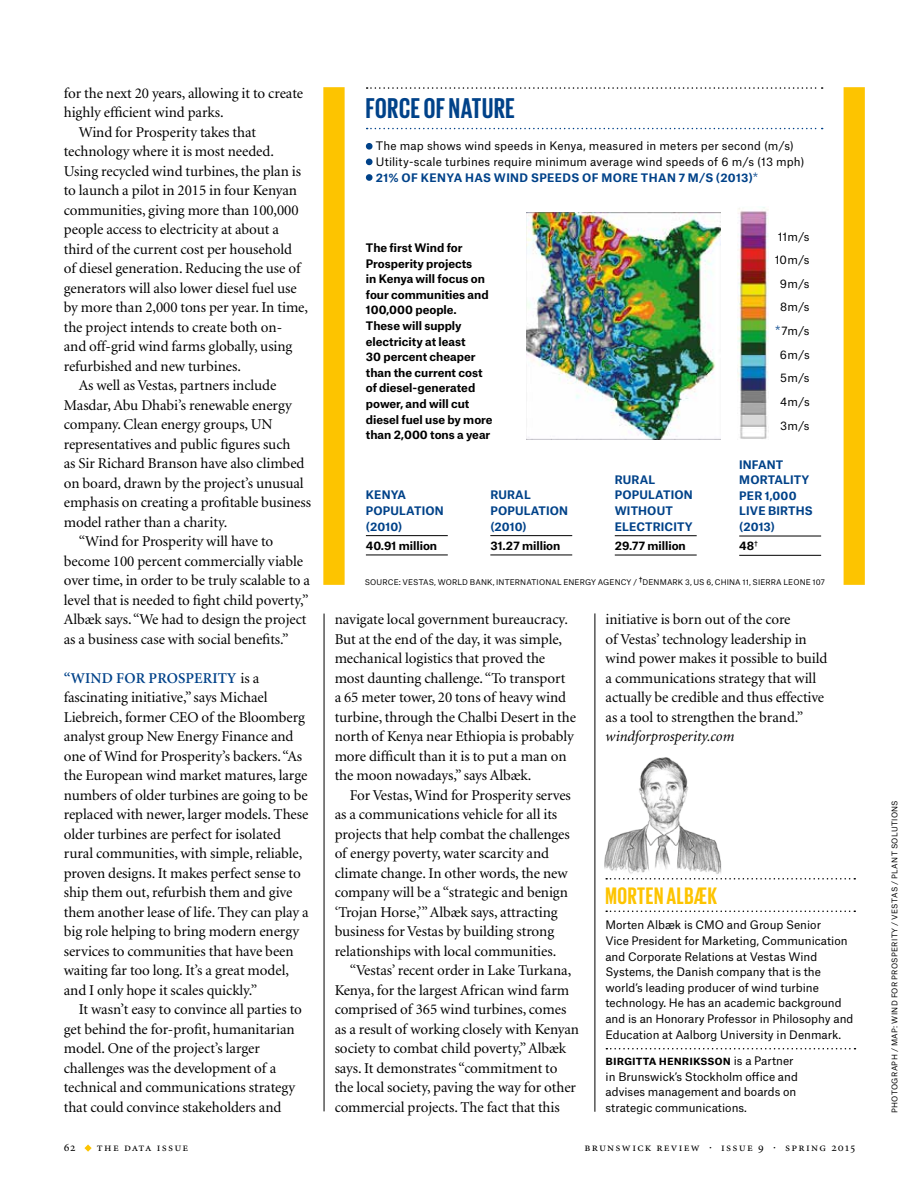
<style>
.page{position:relative;width:919px;height:1191px;background:#fff}
.page>*{position:absolute;margin:0;border:0;box-sizing:border-box;transform-origin:0 0}
.t1{font:700 29.25px "Giorgio Sans";letter-spacing:.025em;color:#004289}
.t2{font:700 24.3px "Giorgio Sans";letter-spacing:.025em;color:#fdc400}
.t3{font:15px/19.5px "Minion";letter-spacing:-.005em;color:#000}
.t4{font:15px "Minion Semibold SC";letter-spacing:.01em;color:#004289}
.t5{font:italic 15px "Minion";letter-spacing:-.005em;color:#000}
.t6{font:12px "Minion Regular SC";letter-spacing:.105em;color:#000}
.t7{font:11.25px/15.6px "Atlas Grotesk";color:#000}
.t8{font:700 11.25px/15.6px "Atlas Grotesk";color:#000}
.t9{font:700 11.25px/15.6px "Atlas Grotesk";letter-spacing:.01em;color:#004289}
.t10{font:7.5px "Atlas Grotesk";letter-spacing:.02em;color:#000}
.t11{font:7.5px "Atlas Grotesk";letter-spacing:.04em;color:#000}
.s1{font-family:"Minion";color:#000}
.s2{font-weight:700;color:#004289}
.s3{font-weight:300;font-size:12px;color:#004289}
.s4{font-weight:300;font-size:12px}
.s5{font-weight:700}
</style>
<div class="page">
<svg style="left:84px;top:1144px;width:8px;height:7px"></svg>
<hr style="left:324px;top:613px;width:1px;height:498px;background:#000">
<hr style="left:594px;top:613px;width:1px;height:498px;background:#000">
<img style="left:605px;top:757px;width:117px;height:117px">
<svg style="left:606px;top:878px;width:249px;height:1px"></svg>
<svg style="left:606px;top:910px;width:249px;height:2px"></svg>
<svg style="left:606px;top:1048px;width:249px;height:1px"></svg>
<div style="left:323px;top:87px;width:21px;height:498px;background:#fdc400"></div>
<div style="left:843px;top:87px;width:21px;height:498px;background:#fdc400"></div>
<svg style="left:366px;top:87px;width:456px;height:2px"></svg>
<svg style="left:366px;top:128px;width:456px;height:1px"></svg>
<svg style="left:366px;top:143px;width:6px;height:7px"></svg>
<svg style="left:366px;top:159px;width:6px;height:6px"></svg>
<svg style="left:366px;top:174px;width:6px;height:7px"></svg>
<hr style="left:366px;top:535px;width:82px;height:1px;background:#000">
<hr style="left:366px;top:554px;width:82px;height:1px;background:#000">
<hr style="left:490px;top:535px;width:82px;height:1px;background:#000">
<hr style="left:490px;top:554px;width:82px;height:1px;background:#000">
<hr style="left:614px;top:535px;width:82px;height:1px;background:#000">
<hr style="left:614px;top:555px;width:82px;height:1px;background:#000">
<hr style="left:739px;top:536px;width:82px;height:1px;background:#000">
<hr style="left:739px;top:555px;width:82px;height:1px;background:#000">
<img style="left:526px;top:213px;width:194px;height:226px">
<img style="left:737px;top:207px;width:31px;height:232px">
<p class="t3" style="left:64px;top:84px;width:241px">for the next 20 years, allowing it to create</p>
<p class="t3" style="left:64px;top:103px;width:161px">highly efficient wind parks.</p>
<p class="t3" style="left:79px;top:123px;width:179px">Wind for Prosperity takes that</p>
<p class="t3" style="left:64px;top:142px;width:212px">technology where it is most needed.</p>
<p class="t3" style="left:64px;top:162px;width:239px">Using recycled wind turbines, the plan is</p>
<p class="t3" style="left:64px;top:181px;width:235px">to launch a pilot in 2015 in four Kenyan</p>
<p class="t3" style="left:64px;top:201px;width:236px">communities, giving more than 100,000</p>
<p class="t3" style="left:64px;top:220px;width:217px">people access to electricity at about a</p>
<p class="t3" style="left:64px;top:240px;width:230px">third of the current cost per household</p>
<p class="t3" style="left:64px;top:259px;width:238px">of diesel generation. Reducing the use of</p>
<p class="t3" style="left:64px;top:279px;width:234px">generators will also lower diesel fuel use</p>
<p class="t3" style="left:64px;top:298px;width:246px">by more than 2,000 tons per year. In time,</p>
<p class="t3" style="left:64px;top:318px;width:220px">the project intends to create both on-</p>
<p class="t3" style="left:64px;top:337px;width:230px">and off-grid wind farms globally, using</p>
<p class="t3" style="left:64px;top:357px;width:179px">refurbished and new turbines.</p>
<p class="t3" style="left:79px;top:376px;width:199px">As well as Vestas, partners include</p>
<p class="t3" style="left:64px;top:396px;width:229px">Masdar, Abu Dhabi’s renewable energy</p>
<p class="t3" style="left:64px;top:415px;width:210px">company. Clean energy groups, UN</p>
<p class="t3" style="left:64px;top:435px;width:228px">representatives and public figures such</p>
<p class="t3" style="left:64px;top:454px;width:242px">as Sir Richard Branson have also climbed</p>
<p class="t3" style="left:64px;top:474px;width:241px">on board, drawn by the project’s unusual</p>
<p class="t3" style="left:64px;top:493px;width:249px">emphasis on creating a profitable business</p>
<p class="t3" style="left:64px;top:513px;width:165px">model rather than a charity.</p>
<p class="t3" style="left:79px;top:532px;width:196px">“Wind for Prosperity will have to</p>
<p class="t3" style="left:64px;top:552px;width:241px">become 100 percent commercially viable</p>
<p class="t3" style="left:64px;top:571px;width:248px">over time, in order to be truly scalable to a</p>
<p class="t3" style="left:64px;top:591px;width:246px">level that is needed to fight child poverty,”</p>
<p class="t3" style="left:64px;top:610px;width:244px">Albæk says. “We had to design the project</p>
<p class="t3" style="left:64px;top:630px;width:226px">as a business case with social benefits.”</p>
<p class="t4" style="left:64px;top:670px;width:197px">“WIND FOR PROSPERITY <span class="s1">is a</span></p>
<p class="t3" style="left:64px;top:688px;width:246px">fascinating initiative,” says Michael Liebreich, former CEO of the Bloomberg analyst group New Energy Finance and one of Wind for Prosperity’s backers. “As the European wind market matures, large numbers of older turbines are going to be replaced with newer, larger models. These older turbines are perfect for isolated rural communities, with simple, reliable, proven designs. It makes perfect sense to ship them out, refurbish them and give them another lease of life. They can play a big role helping to bring modern energy services to communities that have been waiting far too long. It’s a great model, and I only hope it scales quickly.”</p>
<p class="t3" style="left:64px;top:1000px;width:240px;text-indent:15px">It wasn’t easy to convince all parties to get behind the for-profit, humanitarian model. One of the project’s larger challenges was the development of a technical and communications strategy that could convince stakeholders and</p>
<h1 class="t1" style="left:366px;top:93px;width:150px">FORCE OF NATURE</h1>
<p class="t7" style="left:376px;top:137px;width:430px">The map shows wind speeds in Kenya, measured in meters per second (m/s)<br>Utility-scale turbines require minimum average wind speeds of 6 m/s (13 mph)<br><span class="s2">21% OF KENYA HAS WIND SPEEDS OF MORE THAN 7 M/S (2013)</span><span class="s3">*</span></p>
<p class="t8" style="left:366px;top:239px;width:128px">The first Wind for<br>Prosperity projects<br>in Kenya will focus on four communities and<br>100,000 people.<br>These will supply electricity at least<br>30 percent cheaper than the current cost of diesel-generated power, and will cut diesel fuel use by more than 2,000 tons a year</p>
<p class="t9" style="left:366px;top:486px;width:79px">KENYA<br>POPULATION (2010)</p>
<p class="t8" style="left:366px;top:537px;width:73px">40.91 million</p>
<p class="t9" style="left:490px;top:486px;width:79px">RURAL<br>POPULATION (2010)</p>
<p class="t8" style="left:490px;top:537px;width:72px">31.27 million</p>
<p class="t9" style="left:614px;top:470px;width:79px">RURAL<br>POPULATION<br>WITHOUT<br>ELECTRICITY</p>
<p class="t8" style="left:614px;top:537px;width:73px">29.77 million</p>
<p class="t7" style="left:774px;top:223px;width:36px;line-height:23.7px;text-align:center">11m/s<br>10m/s<br>9m/s<br>8m/s <span class="s3">*</span>7m/s<br>6m/s<br>5m/s<br>4m/s<br>3m/s</p>
<p class="t9" style="left:739px;top:455px;width:75px">INFANT<br>MORTALITY<br>PER 1,000<br>LIVE BIRTHS (2013)</p>
<p class="t8" style="left:739px;top:537px;width:20px">48<span class="s4">†</span></p>
<p class="t10" style="left:365px;top:576px;width:461px">SOURCE: VESTAS, WORLD BANK, INTERNATIONAL ENERGY AGENCY / <span class="s4">†</span>DENMARK 3, US 6, CHINA 11, SIERRA LEONE 107</p>
<p class="t3" style="left:334px;top:610px;width:243px">navigate local government bureaucracy.<br>But at the end of the day, it was simple, mechanical logistics that proved the most daunting challenge. “To transport<br>a 65 meter tower, 20 tons of heavy wind turbine, through the Chalbi Desert in the north of Kenya near Ethiopia is probably more difficult than it is to put a man on the moon nowadays,” says Albæk.</p>
<p class="t3" style="left:349px;top:786px;width:223px">For Vestas, Wind for Prosperity serves</p>
<p class="t3" style="left:334px;top:805px;width:224px">as a communications vehicle for all its</p>
<p class="t3" style="left:334px;top:825px;width:236px">projects that help combat the challenges</p>
<p class="t3" style="left:334px;top:844px;width:216px">of energy poverty, water scarcity and</p>
<p class="t3" style="left:334px;top:864px;width:234px">climate change. In other words, the new</p>
<p class="t3" style="left:334px;top:883px;width:235px">company will be a “strategic and benign</p>
<p class="t3" style="left:334px;top:903px;width:224px">‘Trojan Horse,’” Albæk says, attracting</p>
<p class="t3" style="left:334px;top:922px;width:221px">business for Vestas by building strong</p>
<p class="t3" style="left:334px;top:942px;width:223px">relationships with local communities.</p>
<p class="t3" style="left:349px;top:961px;width:223px">“Vestas’ recent order in Lake Turkana,</p>
<p class="t3" style="left:334px;top:981px;width:236px">Kenya, for the largest African wind farm</p>
<p class="t3" style="left:334px;top:1000px;width:233px">comprised of 365 wind turbines, comes</p>
<p class="t3" style="left:334px;top:1020px;width:246px">as a result of working closely with Kenyan</p>
<p class="t3" style="left:334px;top:1039px;width:233px">society to combat child poverty,” Albæk</p>
<p class="t3" style="left:334px;top:1059px;width:224px">says. It demonstrates “commitment to</p>
<p class="t3" style="left:334px;top:1078px;width:243px">the local society, paving the way for other</p>
<p class="t3" style="left:334px;top:1098px;width:226px">commercial projects. The fact that this</p>
<p class="t3" style="left:605px;top:610px;width:223px">initiative is born out of the core<br>of Vestas’ technology leadership in wind power makes it possible to build a communications strategy that will actually be credible and thus effective as a tool to strengthen the brand.”</p>
<p class="t5" style="left:605px;top:729px;width:130px">windforprosperity.com</p>
<h2 class="t2" style="left:605px;top:883px;width:113px">MORTEN ALBÆK</h2>
<p class="t7" style="left:605px;top:916px;width:249px">Morten Albæk is CMO and Group Senior<br>Vice President for Marketing, Communication and Corporate Relations at Vestas Wind Systems, the Danish company that is the world’s leading producer of wind turbine technology. He has an academic background and is an Honorary Professor in Philosophy and Education at Aalborg University in Denmark.</p>
<p class="t7" style="left:605px;top:1051px;width:194px"><span class="s5">birgitta henriksson</span> is a Partner in Brunswick’s Stockholm office and advises management and boards on strategic communications.</p>
<p class="t6" style="left:64px;top:1141px;width:13px">62</p>
<p class="t6" style="left:97px;top:1141px;width:93px">the data issue</p>
<p class="t6" style="left:584px;top:1141px;width:272px">brunswick review · issue 9 · spring 2015</p>
<p class="t11" style="left:888px;top:1113px;width:314px;rotate:-90deg">PHOTOGRAPH / MAP: WIND FOR PROSPERITY / VESTAS / PLANT SOLUTIONS</p>
</div>
